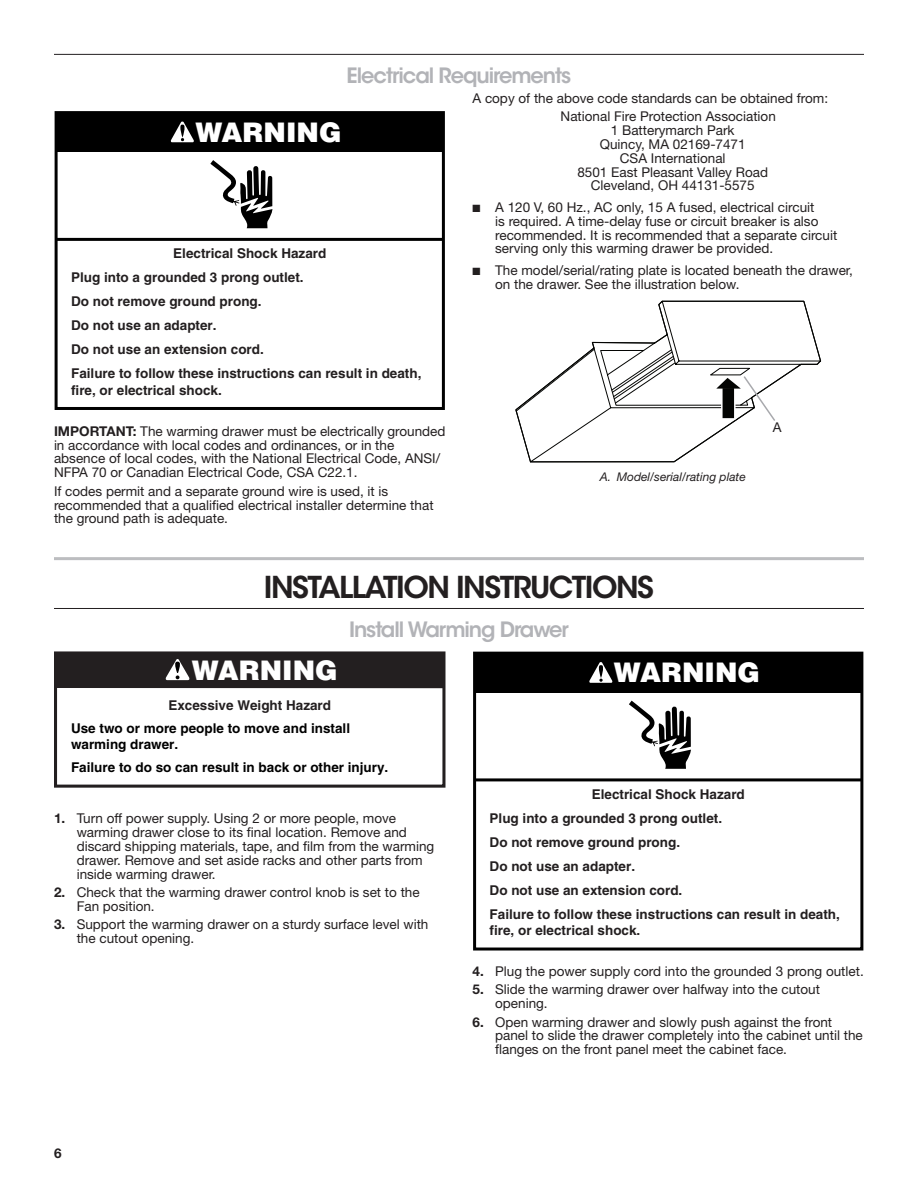
<style>
.page{position:relative;width:918px;height:1188px;background:#fff}
.page>*{position:absolute;margin:0;border:0;box-sizing:border-box;transform-origin:0 0}
.Heading_1{font:600 30px "ITC Avant Garde Std";letter-spacing:-.05em;color:#231f20}
.t1{font:900 27px "Helvetica";color:#fff}
.Heading_2{font:600 21px "ITC Avant Garde Std";letter-spacing:-.05em;color:#b2b3b7}
.Body{font:13.5px/13.8px "Helvetica Neue LT Std";color:#231f20}
.t2{font:700 13.5px/24px "Helvetica";color:#231f20}
.t3{font:700 13.5px/23.2px "Helvetica";color:#000}
.t4{font:700 13.5px "Helvetica Neue LT Std";color:#231f20}
.Table_Callouts{font:italic 12px "Helvetica Neue LT Std";color:#231f20}
.s1{font-weight:700}
.s2{color:#231f20}
</style>
<div class="page">
<hr style="left:54px;top:54px;width:810px;height:1px;background:#231f20">
<hr style="left:54px;top:557px;width:810px;height:3px;background:#bcbdc0">
<hr style="left:54px;top:608px;width:810px;height:1px;background:#231f20">
<svg style="left:210px;top:160px;width:63px;height:68px"></svg>
<div style="left:56px;top:113px;width:387px;height:39px;background:#000"></div>
<hr style="left:56px;top:238px;width:387px;height:3px;background:#000">
<svg style="left:171px;top:122px;width:23px;height:20px"></svg>
<div style="left:55px;top:111px;width:390px;height:299px;border:3px solid #000"></div>
<svg style="left:515px;top:301px;width:306px;height:161px"></svg>
<div style="left:54px;top:651px;width:391px;height:137px;border:3px solid #231f20"></div>
<div style="left:56px;top:652px;width:388px;height:36px;background:#231f20"></div>
<svg style="left:165px;top:659px;width:25px;height:21px"></svg>
<svg style="left:629px;top:701px;width:62px;height:68px"></svg>
<div style="left:475px;top:653px;width:387px;height:39px;background:#000"></div>
<hr style="left:475px;top:778px;width:387px;height:3px;background:#000">
<svg style="left:589px;top:662px;width:24px;height:21px"></svg>
<div style="left:473px;top:652px;width:390px;height:299px;border:3px solid #000"></div>
<svg style="left:611px;top:349px;width:166px;height:74px"></svg>
<h2 class="Heading_2" style="left:347px;top:62px;width:226px">Electrical Requirements</h2>
<p class="t1" style="left:195px;top:114px;width:148px">WARNING</p>
<p class="t2" style="left:71px;top:241px;width:352px;text-indent:102px">Electrical Shock Hazard<br>Plug into a grounded 3 prong outlet.<br>Do not remove ground prong.<br>Do not use an adapter.<br>Do not use an extension cord.<br>Failure to follow these instructions can result in death,</p>
<p class="t2" style="left:71px;top:378px;width:152px">fire, or electrical shock.</p>
<p class="Body" style="left:54px;top:424px;width:393px"><span class="s1">IMPORTANT:</span> The warming drawer must be electrically grounded in accordance with local codes and ordinances, or in the absence of local codes, with the National Electrical Code, ANSI/ NFPA 70 or Canadian Electrical Code, CSA C22.1.</p>
<p class="Body" style="left:54px;top:484px;width:381px">If codes permit and a separate ground wire is used, it is recommended that a qualified electrical installer determine that the ground path is adequate.</p>
<p class="Body" style="left:472px;top:91px;width:357px">A copy of the above code standards can be obtained from:</p>
<p class="Body" style="left:561px;top:109px;width:217px">National Fire Protection Association</p>
<p class="Body" style="left:611px;top:123px;width:125px">1 Batterymarch Park</p>
<p class="Body" style="left:600px;top:137px;width:147px">Quincy, MA 02169-7471</p>
<p class="Body" style="left:620px;top:151px;width:107px">CSA International</p>
<p class="Body" style="left:577px;top:165px;width:192px">8501 East Pleasant Valley Road</p>
<p class="Body" style="left:591px;top:179px;width:165px">Cleveland, OH 44131-5575</p>
<p class="Body" style="left:495px;top:200px;width:344px;text-indent:-23px">■ A 120 V, 60 Hz., AC only, 15 A fused, electrical circuit<br>is required. A time-delay fuse or circuit breaker is also recommended. It is recommended that a separate circuit serving only this warming drawer be provided.</p>
<p class="Body" style="left:495px;top:263px;width:359px;text-indent:-23px">■ The model/serial/rating plate is located beneath the drawer, on the drawer. See the illustration below.</p>
<p class="Table_Callouts" style="left:600px;top:470px;width:148px">A. Model/serial/rating plate</p>
<p class="Body" style="left:773px;top:420px;width:10px">A</p>
<h1 class="Heading_1" style="left:264px;top:568px;width:392px">INSTALLATION INSTRUCTIONS</h1>
<h2 class="Heading_2" style="left:349px;top:616px;width:221px">Install Warming Drawer</h2>
<p class="t1" style="left:192px;top:653px;width:148px">WARNING</p>
<p class="t3" style="left:71px;top:693px;width:281px;text-indent:97px"><span class="s2">Excessive Weight Hazard<br></span>Use two or more people to move and install</p>
<p class="t3" style="left:71px;top:732px;width:319px">warming drawer.<br>Failure to do so can result in back or other injury.</p>
<p class="Body" style="left:77px;top:811px;width:359px;text-indent:-23px"><span class="s1">1.</span> Turn off power supply. Using 2 or more people, move warming drawer close to its final location. Remove and discard shipping materials, tape, and film from the warming drawer. Remove and set aside racks and other parts from inside warming drawer.</p>
<p class="Body" style="left:77px;top:885px;width:345px;text-indent:-23px"><span class="s1">2.</span> Check that the warming drawer control knob is set to the<br>Fan position.</p>
<p class="Body" style="left:77px;top:918px;width:353px;text-indent:-23px"><span class="s1">3.</span> Support the warming drawer on a sturdy surface level with the cutout opening.</p>
<p class="t4" style="left:54px;top:1145px;width:9px">6</p>
<p class="t1" style="left:614px;top:655px;width:148px">WARNING</p>
<p class="t2" style="left:490px;top:782px;width:352px;text-indent:102px">Electrical Shock Hazard<br>Plug into a grounded 3 prong outlet.<br>Do not remove ground prong.<br>Do not use an adapter.<br>Do not use an extension cord.<br>Failure to follow these instructions can result in death,</p>
<p class="t2" style="left:490px;top:918px;width:152px">fire, or electrical shock.</p>
<p class="Body" style="left:472px;top:964px;width:393px"><span class="s1">4.</span> Plug the power supply cord into the grounded 3 prong outlet.</p>
<p class="Body" style="left:495px;top:982px;width:326px;text-indent:-23px"><span class="s1">5.</span> Slide the warming drawer over halfway into the cutout opening.</p>
<p class="Body" style="left:495px;top:1015px;width:369px;text-indent:-23px"><span class="s1">6.</span> Open warming drawer and slowly push against the front panel to slide the drawer completely into the cabinet until the flanges on the front panel meet the cabinet face.</p>
</div>
